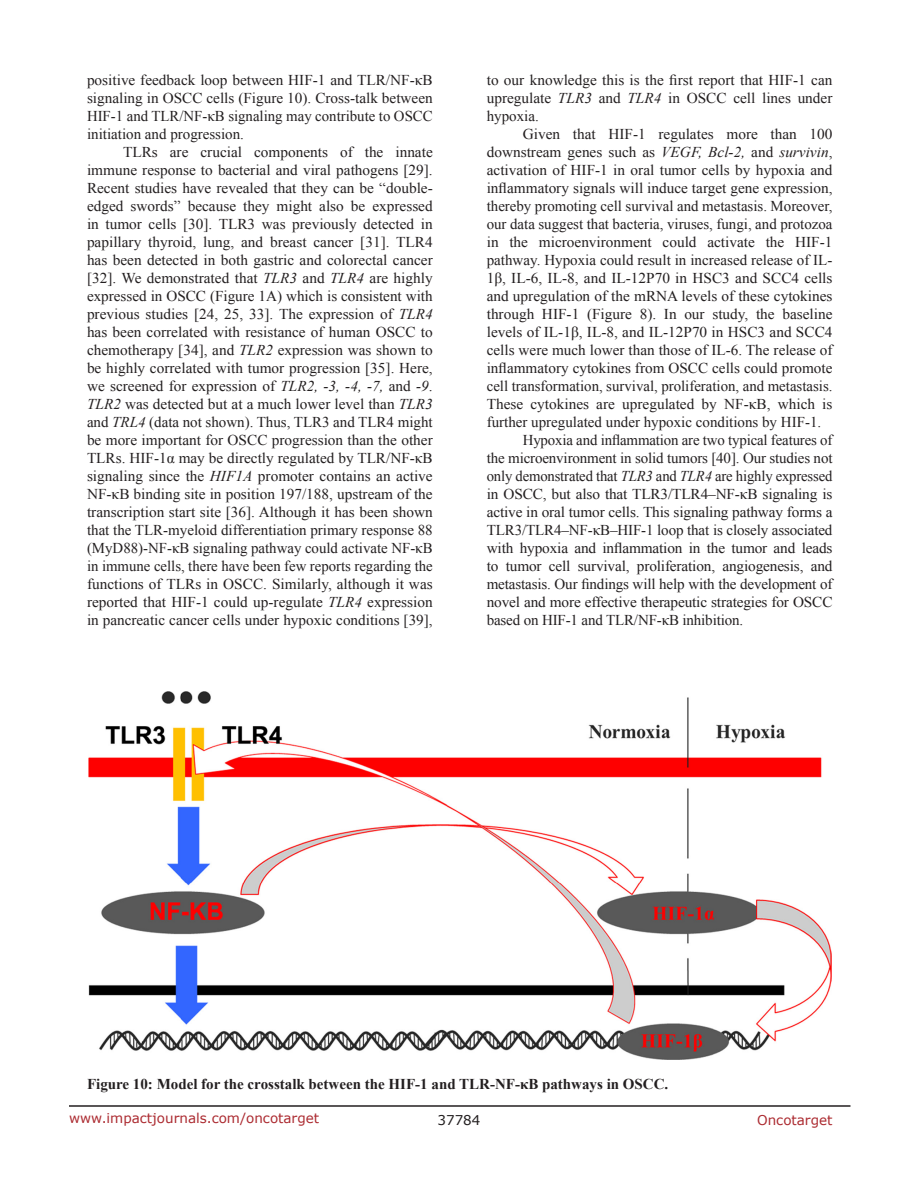
<style>
.page{position:relative;width:918px;height:1188px;background:#fff}
.page>*{position:absolute;margin:0;border:0;box-sizing:border-box;transform-origin:0 0}
.BodyText{font:15px/18px "Times New Roman";color:#231f20;text-align:justify}
.FigureText{font:700 15px "Times New Roman";color:#231f20}
.t1{font:13.5px "Verdana";color:#ac2b31}
.t2{font:13.5px "Verdana";color:#231f20}
.s1{font-style:italic}
</style>
<div class="page">
<hr style="left:69px;top:1105px;width:781px;height:2px;background:#231f20">
<img style="left:88px;top:692px;width:743px;height:368px">
<p class="BodyText" style="left:87px;top:71px;width:347px">positive feedback loop between HIF-1 and TLR/NF-κB signaling in OSCC cells (Figure 10). Cross-talk between HIF-1 and TLR/NF-κB signaling may contribute to OSCC initiation and progression.</p>
<p class="BodyText" style="left:87px;top:143px;width:347px;text-indent:36px">TLRs are crucial components of the innate immune response to bacterial and viral pathogens [29].<br>Recent studies have revealed that they can be “double&shy;edged swords” because they might also be expressed in tumor cells [30]. TLR3 was previously detected in papillary thyroid, lung, and breast cancer [31]. TLR4 has been detected in both gastric and colorectal cancer [32]. We demonstrated that <span class="s1">TLR3</span> and <span class="s1">TLR4</span> are highly expressed in OSCC (Figure 1A) which is consistent with previous studies [24, 25, 33]. The expression of <span class="s1">TLR4 </span>has been correlated with resistance of human OSCC to chemotherapy [34], and <span class="s1">TLR2</span> expression was shown to be highly correlated with tumor progression [35]. Here, we screened for expression of <span class="s1">TLR2, -3, -4, -7,</span> and <span class="s1">-9</span>.<br><span class="s1">TLR2</span> was detected but at a much lower level than <span class="s1">TLR3 </span>and <span class="s1">TRL4</span> (data not shown). Thus, TLR3 and TLR4 might be more important for OSCC progression than the other TLRs. HIF-1α may be directly regulated by TLR/NF-κB signaling since the <span class="s1">HIF1A</span> promoter contains an active NF-κB binding site in position 197/188, upstream of the transcription start site [36]. Although it has been shown that the TLR-myeloid differentiation primary response 88 (MyD88)-NF-κB signaling pathway could activate NF-κB in immune cells, there have been few reports regarding the functions of TLRs in OSCC. Similarly, although it was reported that HIF-1 could up-regulate <span class="s1">TLR4</span> expression in pancreatic cancer cells under hypoxic conditions [39],</p>
<p class="BodyText" style="left:487px;top:71px;width:347px">to our knowledge this is the first report that HIF-1 can upregulate <span class="s1">TLR3</span> and <span class="s1">TLR4</span> in OSCC cell lines under hypoxia.</p>
<p class="BodyText" style="left:487px;top:125px;width:347px;text-indent:36px">Given that HIF-1 regulates more than 100 downstream genes such as <span class="s1">VEGF, Bcl-2,</span> and <span class="s1">survivin</span>, activation of HIF-1 in oral tumor cells by hypoxia and inflammatory signals will induce target gene expression, thereby promoting cell survival and metastasis. Moreover, our data suggest that bacteria, viruses, fungi, and protozoa in the microenvironment could activate the HIF-1 pathway. Hypoxia could result in increased release of IL-1β, IL-6, IL-8, and IL-12P70 in HSC3 and SCC4 cells and upregulation of the mRNA levels of these cytokines through HIF-1 (Figure 8). In our study, the baseline levels of IL-1β, IL-8, and IL-12P70 in HSC3 and SCC4 cells were much lower than those of IL-6. The release of inflammatory cytokines from OSCC cells could promote cell transformation, survival, proliferation, and metastasis.<br>These cytokines are upregulated by NF-κB, which is further upregulated under hypoxic conditions by HIF-1.</p>
<p class="BodyText" style="left:487px;top:431px;width:347px;text-indent:36px">Hypoxia and inflammation are two typical features of the microenvironment in solid tumors [40]. Our studies not only demonstrated that <span class="s1">TLR3</span> and <span class="s1">TLR4</span> are highly expressed in OSCC, but also that TLR3/TLR4–NF-κB signaling is active in oral tumor cells. This signaling pathway forms a TLR3/TLR4–NF-κB–HIF-1 loop that is closely associated with hypoxia and inflammation in the tumor and leads to tumor cell survival, proliferation, angiogenesis, and metastasis. Our findings will help with the development of novel and more effective therapeutic strategies for OSCC based on HIF-1 and TLR/NF-κB inhibition.</p>
<p class="FigureText" style="left:87px;top:1073px;width:583px">Figure 10: Model for the crosstalk between the HIF-1 and TLR-NF-κB pathways in OSCC.</p>
<p class="t1" style="left:69px;top:1109px;width:252px">www.impactjournals.com/oncotarget</p>
<p class="t2" style="left:438px;top:1111px;width:44px">37784</p>
<p class="t1" style="left:757px;top:1111px;width:77px">Oncotarget</p>
</div>
